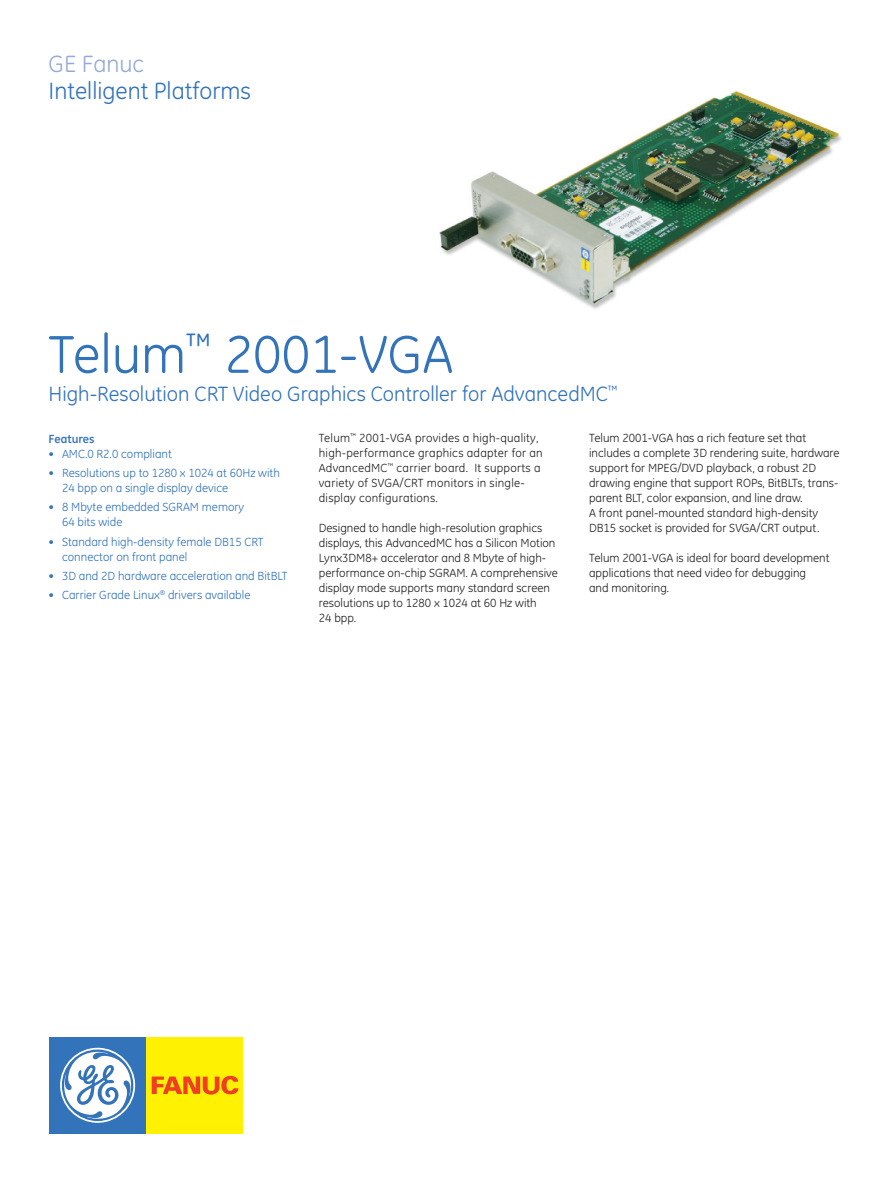
<style>
.page{position:relative;width:891px;height:1188px;background:#fff}
.page>*{position:absolute;margin:0;border:0;box-sizing:border-box;transform-origin:0 0}
.t1{font:54px "GE Inspira";color:#3273ba}
.t2{font:24px "GE Inspira";color:#3273ba}
.t3{font:24px "GE Inspira";color:#97aad6}
.t4{font:21px "GE Inspira";color:#3273ba}
.t5{font:12px/15px "GE Inspira";color:#231f20}
.t6{font:12px/15px "GE Inspira";color:#3273ba}
.t7{font:12px/15px "GE Inspira";letter-spacing:.02em;color:#231f20}
.t8{font:700 12px "GE Inspira";color:#3273ba}
</style>
<div class="page">
<div style="left:49px;top:1038px;width:97px;height:96px;background:#3273ba"></div>
<svg style="left:60px;top:1048px;width:75px;height:75px"></svg>
<div style="left:146px;top:1038px;width:97px;height:96px;background:#fff101"></div>
<svg style="left:152px;top:1076px;width:87px;height:19px"></svg>
<img style="left:439px;top:91px;width:403px;height:218px">
<h2 class="t3" style="left:49px;top:50px;width:97px">GE Fanuc</h2>
<h2 class="t2" style="left:49px;top:77px;width:204px">Intelligent Platforms</h2>
<h1 class="t1" style="left:49px;top:323px;width:406px">Telum<sup>™</sup> 2001-VGA</h1>
<h3 class="t4" style="left:49px;top:382px;width:571px">High-Resolution CRT Video Graphics Controller for AdvancedMC<sup>™</sup></h3>
<p class="t8" style="left:49px;top:431px;width:48px">Features</p>
<p class="t6" style="left:49px;top:446px;width:125px">• AMC.0 R2.0 compliant</p>
<p class="t6" style="left:62px;top:465px;width:219px;text-indent:-14px">• Resolutions up to 1280 x 1024 at 60Hz with<br>24 bpp on a single display device</p>
<p class="t6" style="left:62px;top:500px;width:184px;text-indent:-14px">• 8 Mbyte embedded SGRAM memory<br>64 bits wide</p>
<p class="t6" style="left:62px;top:534px;width:203px;text-indent:-14px">• Standard high-density female DB15 CRT connector on front panel</p>
<p class="t6" style="left:49px;top:568px;width:240px">• 3D and 2D hardware acceleration and BitBLT</p>
<p class="t6" style="left:49px;top:588px;width:203px">• Carrier Grade Linux<sup>®</sup> drivers available</p>
<p class="t7" style="left:319px;top:431px;width:225px">Telum<sup>™</sup> 2001-VGA provides a high-quality, high-performance graphics adapter for an AdvancedMC<sup>™</sup> carrier board. It supports a variety of SVGA/CRT monitors in single&shy;display configurations.</p>
<p class="t5" style="left:319px;top:521px;width:241px">Designed to handle high-resolution graphics displays, this AdvancedMC has a Silicon Motion Lynx3DM8+ accelerator and 8 Mbyte of high&shy;performance on-chip SGRAM. A comprehensive display mode supports many standard screen resolutions up to 1280 x 1024 at 60 Hz with<br>24 bpp.</p>
<p class="t5" style="left:589px;top:431px;width:252px">Telum 2001-VGA has a rich feature set that includes a complete 3D rendering suite, hardware support for MPEG/DVD playback, a robust 2D drawing engine that support ROPs, BitBLTs, trans&shy;parent BLT, color expansion, and line draw.<br>A front panel-mounted standard high-density DB15 socket is provided for SVGA/CRT output.</p>
<p class="t5" style="left:589px;top:551px;width:242px">Telum 2001-VGA is ideal for board development applications that need video for debugging<br>and monitoring.</p>
</div>
